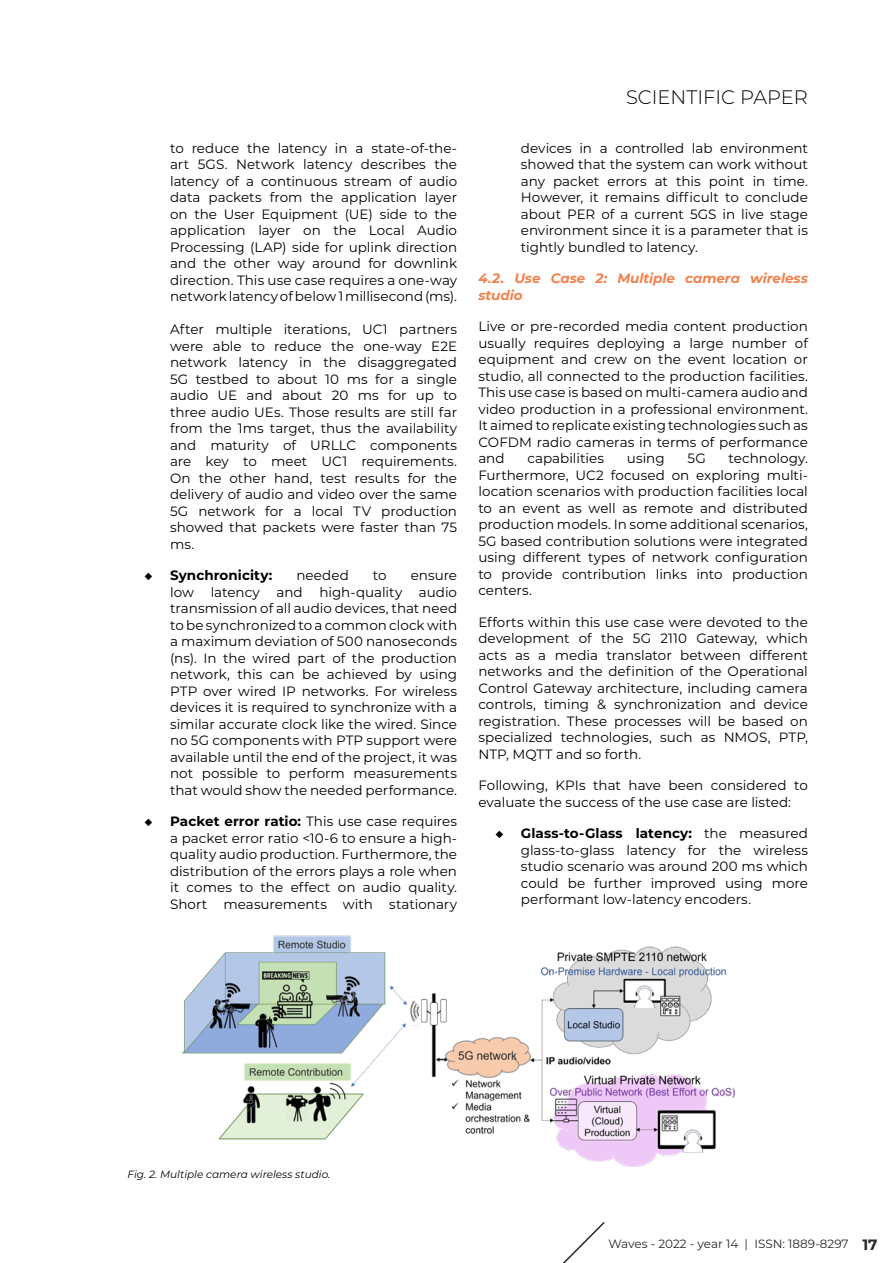
<style>
.page{position:relative;width:893px;height:1263px;background:#fff}
.page>*{position:absolute;margin:0;border:0;box-sizing:border-box;transform-origin:0 0}
.t1{font:300 19.5px "Montserrat";color:#000}
.t2{font:13.5px/16.5px "Montserrat";color:#000;text-align:justify}
.t3{font:italic 700 13.5px/16.5px "Montserrat";letter-spacing:-.005em;color:#f2814c}
.t4{font:700 13.5px "Montserrat";letter-spacing:.005em;color:#000}
.t5{font:12px "Montserrat";color:#282827}
.t6{font:italic 10.5px "Montserrat";color:#000}
.s1{font-weight:400}
.s2{font-weight:700}
.s3{font-weight:700;font-size:15px}
</style>
<div class="page">
<svg style="left:563px;top:1222px;width:42px;height:41px"></svg>
<img style="left:183px;top:935px;width:552px;height:231px">
<p class="t2" style="left:170px;top:139px;width:289px">to reduce the latency in a state-of-the&shy;art 5GS. Network latency describes the latency of a continuous stream of audio data packets from the application layer on the User Equipment (UE) side to the application layer on the Local Audio Processing (LAP) side for uplink direction and the other way around for downlink direction. This use case requires a one-way network latency of below 1 millisecond (ms).</p>
<p class="t2" style="left:170px;top:321px;width:289px">After multiple iterations, UC1 partners were able to reduce the one-way E2E network latency in the disaggregated 5G testbed to about 10 ms for a single audio UE and about 20 ms for up to three audio UEs. Those results are still far from the 1ms target, thus the availability and maturity of URLLC components are key to meet UC1 requirements.<br>On the other hand, test results for the delivery of audio and video over the same 5G network for a local TV production showed that packets were faster than 75 ms.</p>
<p class="t4" style="left:145px;top:566px;width:129px"><span class="s1">◆</span> Synchronicity:</p>
<p class="t2" style="left:296px;top:567px;width:54px">needed</p>
<p class="t2" style="left:373px;top:567px;width:15px">to</p>
<p class="t2" style="left:170px;top:567px;width:289px;text-indent:241px">ensure low latency and high-quality audio transmission of all audio devices, that need to be synchronized to a common clock with a maximum deviation of 500 nanoseconds (ns). In the wired part of the production network, this can be achieved by using PTP over wired IP networks. For wireless devices it is required to synchronize with a similar accurate clock like the wired. Since no 5G components with PTP support were available until the end of the project, it was not possible to perform measurements that would show the needed performance.</p>
<p class="t2" style="left:170px;top:813px;width:289px;text-indent:-26px">◆ <span class="s2">Packet error ratio:</span> This use case requires a packet error ratio &lt;10-6 to ensure a high&shy;quality audio production. Furthermore, the distribution of the errors plays a role when it comes to the effect on audio quality.<br>Short measurements with stationary</p>
<h1 class="t1" style="left:626px;top:84px;width:183px">SCIENTIFIC PAPER</h1>
<p class="t2" style="left:521px;top:139px;width:289px">devices in a controlled lab environment showed that the system can work without any packet errors at this point in time.<br>However, it remains difficult to conclude about PER of a current 5GS in live stage environment since it is a parameter that is tightly bundled to latency.</p>
<p class="t3" style="left:478px;top:269px;width:331px">4.2. Use Case 2: Multiple camera wireless studio</p>
<p class="t2" style="left:478px;top:318px;width:331px">Live or pre-recorded media content production usually requires deploying a large number of equipment and crew on the event location or studio, all connected to the production facilities.<br>This use case is based on multi-camera audio and video production in a professional environment.<br>It aimed to replicate existing technologies such as COFDM radio cameras in terms of performance and</p>
<p class="t2" style="left:478px;top:450px;width:331px;text-indent:250px">technology.<br>Furthermore, UC2 focused on exploring multi&shy;location scenarios with production facilities local to an event as well as remote and distributed production models. In some additional scenarios, 5G based contribution solutions were integrated using different types of network configuration to provide contribution links into production centers.</p>
<p class="t2" style="left:478px;top:613px;width:331px">Efforts within this use case were devoted to the development of the 5G 2110 Gateway, which acts as a media translator between different networks and the definition of the Operational Control Gateway architecture, including camera controls, timing &amp; synchronization and device registration. These processes will be based on specialized technologies, such as NMOS, PTP, NTP, MQTT and so forth.</p>
<p class="t2" style="left:478px;top:777px;width:331px">Following, KPIs that have been considered to evaluate the success of the use case are listed:</p>
<p class="t2" style="left:521px;top:825px;width:289px;text-indent:-26px">◆ <span class="s2">Glass-to-Glass latency:</span> the measured glass-to-glass latency for the wireless studio scenario was around 200 ms which could be further improved using more performant low-latency encoders.</p>
<p class="t2" style="left:527px;top:450px;width:78px">capabilities</p>
<p class="t2" style="left:627px;top:450px;width:39px">using</p>
<p class="t2" style="left:687px;top:450px;width:20px">5G</p>
<p class="t6" style="left:128px;top:1167px;width:204px">Fig. 2. Multiple camera wireless studio.</p>
<p class="t5" style="left:608px;top:1236px;width:271px">Waves - 2022 - year 14 | ISSN: 1889-8297 <span class="s3">17</span></p>
</div>
